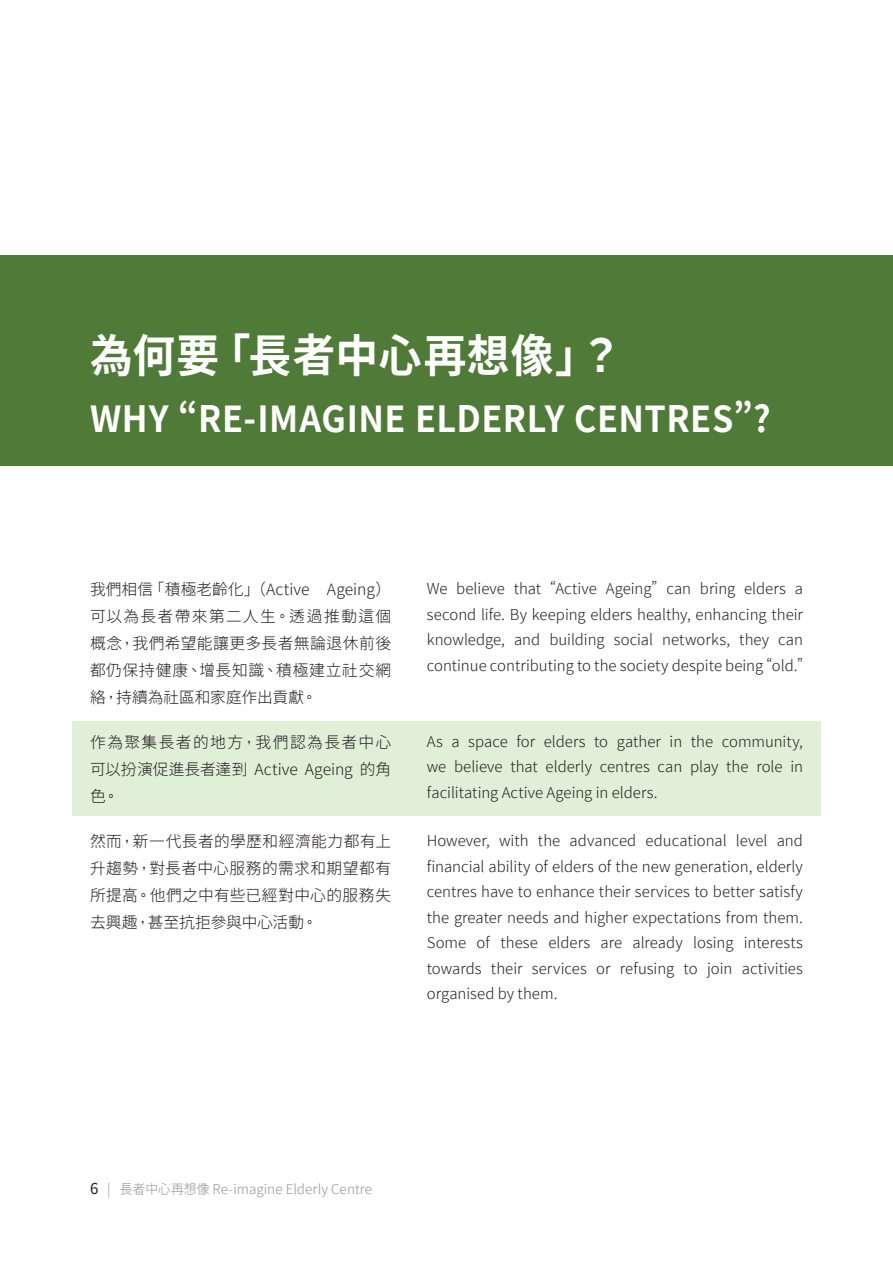
<style>
.page{position:relative;width:893px;height:1263px;background:#fff}
.page>*{position:absolute;margin:0;border:0;box-sizing:border-box;transform-origin:0 0}
.t1{font:700 45px "Taipei Sans TC Beta";letter-spacing:.02em;color:#fff;scale:.95 1}
.t2{font:700 36px "Taipei Sans TC Beta";letter-spacing:.015em;color:#fff;scale:.95 1}
.t3{font:300 15.75px/27px "Taipei Sans TC Beta";letter-spacing:.02em;color:#231f20;text-align:justify}
.t4{font:300 15px/25.5px "Taipei Sans TC Beta";color:#231f20;text-align:justify}
.t5{font:300 13.5px "Taipei Sans TC Beta";letter-spacing:.005em;color:#939598}
.s1{font-weight:400;font-size:15px;color:#231f20}
</style>
<div class="page">
<div style="left:0;top:255px;width:893px;height:211px;background:#507a37"></div>
<div style="left:72px;top:722px;width:749px;height:94px;background:#e0efd7"></div>
<h1 class="t1" style="left:90px;top:330px;width:562px">為何要「長者中心再想像」？</h1>
<h2 class="t2" style="left:90px;top:398px;width:718px">WHY “RE-IMAGINE ELDERLY CENTRES”?</h2>
<p class="t3" style="left:90px;top:576px;width:303px">我們相信「積極老齡化」（Active Ageing）可以為長者帶來第二人生。透過推動這個概念，我們希望能讓更多長者無論退休前後都仍保持健康、增長知識、積極建立社交網絡，持續為社區和家庭作出貢獻。</p>
<p class="t3" style="left:90px;top:729px;width:303px">作為聚集長者的地方，我們認為長者中心可以扮演促進長者達到 Active Ageing 的角色。</p>
<p class="t3" style="left:90px;top:828px;width:303px">然而，新一代長者的學歷和經濟能力都有上升趨勢，對長者中心服務的需求和期望都有所提高。他們之中有些已經對中心的服務失去興趣，甚至抗拒參與中心活動。</p>
<p class="t4" style="left:427px;top:576px;width:378px">We believe that “Active Ageing” can bring elders a second life. By keeping elders healthy, enhancing their knowledge, and building social networks, they can continue contributing to the society despite being “old.”</p>
<p class="t4" style="left:427px;top:729px;width:378px">As a space for elders to gather in the community, we believe that elderly centres can play the role in facilitating Active Ageing in elders.</p>
<p class="t4" style="left:427px;top:828px;width:378px">However, with the advanced educational level and financial ability of elders of the new generation, elderly centres have to enhance their services to better satisfy the greater needs and higher expectations from them.<br>Some of these elders are already losing interests towards their services or refusing to join activities organised by them.</p>
<p class="t5" style="left:90px;top:1182px;width:284px"><span class="s1">6</span> | 長者中心再想像 Re-imagine Elderly Centre</p>
</div>
